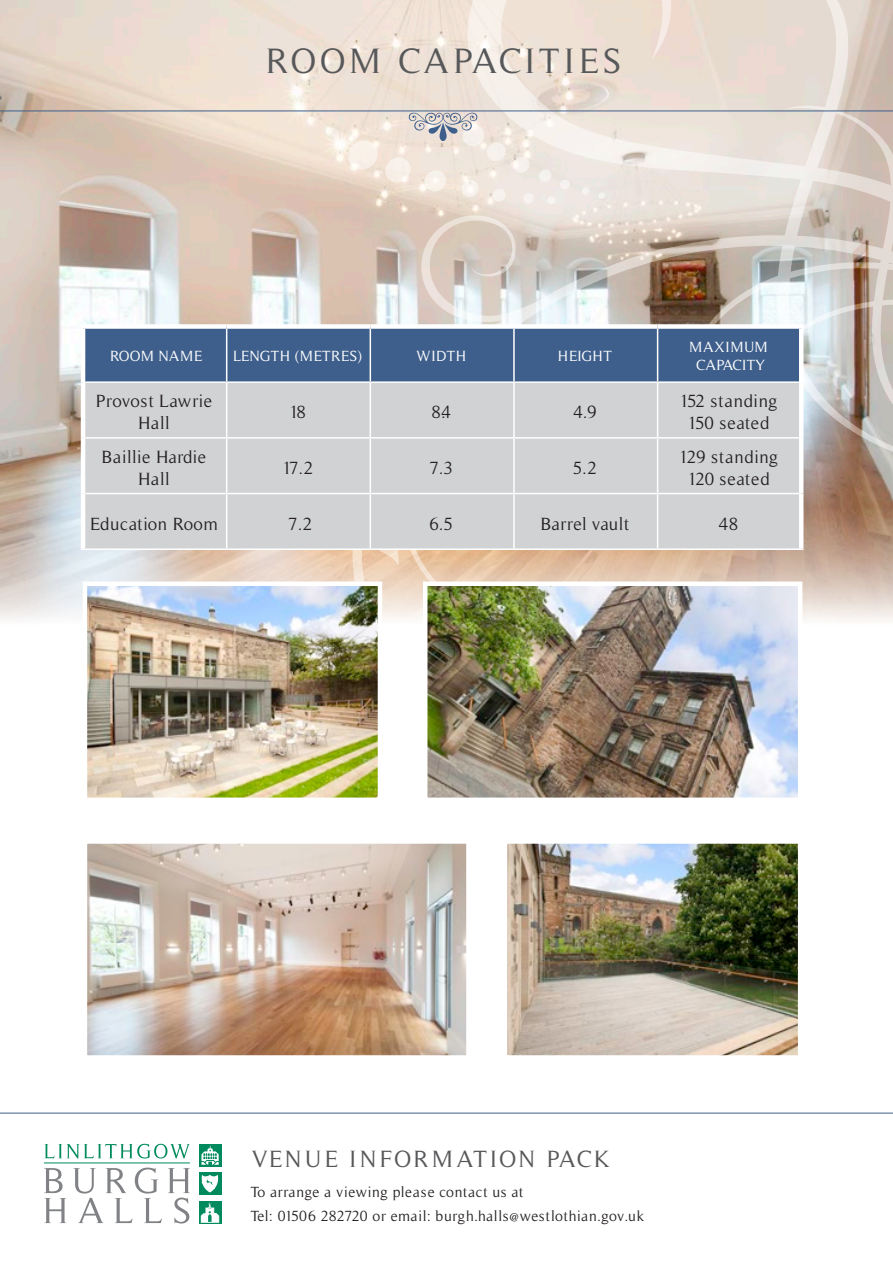
<style>
.page{position:relative;width:893px;height:1263px;background:#fff}
.page>*{position:absolute;margin:0;border:0;box-sizing:border-box;transform-origin:0 0}
.t1{font:36px "Timeless";letter-spacing:.09em;color:#57585a}
.t2{font:24px "Timeless";letter-spacing:.09em;color:#57585a}
.t3{font:18px/21.6px "Timeless";letter-spacing:.025em;color:#231f20;text-align:center}
.t4{font:15px "Timeless";letter-spacing:.035em;color:#231f20}
.t5{font:15px/18px "Timeless";letter-spacing:.01em;color:#fff;text-align:center}
</style>
<div class="page">
<svg style="left:0;top:0;width:428px;height:472px;background:#ded1c5"></svg>
<svg style="left:0;top:472px;width:893px;height:148px;background:#d6d1ce"></svg>
<svg style="left:428px;top:0;width:465px;height:96px;background:#e9dcd1"></svg>
<svg style="left:600px;top:566px;width:293px;height:50px;background:#ddc9bb"></svg>
<svg style="left:280px;top:566px;width:320px;height:54px;background:#ebd3bd"></svg>
<hr style="left:81px;top:548px;width:146px;height:2px;background:#fff">
<div style="left:81px;top:324px;width:146px;height:5px;background:#fff"></div>
<hr style="left:81px;top:329px;width:4px;height:53px;background:#fff">
<hr style="left:81px;top:382px;width:4px;height:56px;background:#fff">
<hr style="left:81px;top:438px;width:4px;height:55px;background:#fff">
<hr style="left:81px;top:493px;width:4px;height:55px;background:#fff">
<svg style="left:83px;top:96px;width:810px;height:470px;background:#c7c3c2"></svg>
<hr style="left:0;top:111px;width:893px;height:1px;background:#3e5f8c">
<img style="left:88px;top:586px;width:289px;height:211px">
<div style="left:83px;top:581px;width:299px;height:221px;border:4px solid #fff"></div>
<img style="left:428px;top:586px;width:369px;height:211px">
<div style="left:423px;top:581px;width:379px;height:221px;border:4px solid #fff"></div>
<img style="left:88px;top:844px;width:378px;height:211px">
<div style="left:83px;top:839px;width:388px;height:221px;border:4px solid #fff"></div>
<img style="left:508px;top:844px;width:289px;height:211px">
<div style="left:503px;top:839px;width:299px;height:221px;border:4px solid #fff"></div>
<svg style="left:45px;top:1144px;width:145px;height:14px"></svg>
<svg style="left:44px;top:1168px;width:22px;height:55px"></svg>
<svg style="left:73px;top:1167px;width:89px;height:56px"></svg>
<svg style="left:168px;top:1168px;width:22px;height:55px"></svg>
<hr style="left:44px;top:1162px;width:146px;height:1px;background:#008a5e">
<div style="left:199px;top:1144px;width:23px;height:22px;background:#008a5e"></div>
<div style="left:199px;top:1172px;width:23px;height:23px;background:#008a5e"></div>
<svg style="left:199px;top:1201px;width:23px;height:22px"></svg>
<svg style="left:201px;top:1175px;width:18px;height:17px"></svg>
<svg style="left:201px;top:1201px;width:18px;height:21px"></svg>
<svg style="left:201px;top:1145px;width:18px;height:20px"></svg>
<hr style="left:0;top:1113px;width:893px;height:1px;background:#3e5f8c">
<p class="t1" style="left:266px;top:41px;width:357px">ROOM CAPACITIES</p>
<p class="t5" style="left:110px;top:347px;width:94px">ROOM NAME</p>
<p class="t5" style="left:233px;top:347px;width:131px">LENGTH (METRES)</p>
<p class="t5" style="left:416px;top:347px;width:51px">WIDTH</p>
<p class="t5" style="left:558px;top:347px;width:55px">HEIGHT</p>
<p class="t5" style="left:689px;top:338px;width:80px">MAXIMUM<br>CAPACITY</p>
<p class="t3" style="left:96px;top:391px;width:118px">Provost Lawrie<br>Hall</p>
<p class="t3" style="left:289px;top:401px;width:18px">18</p>
<p class="t3" style="left:432px;top:401px;width:21px">8.4</p>
<p class="t3" style="left:573px;top:401px;width:25px">4.9</p>
<p class="t3" style="left:679px;top:391px;width:100px">152 standing</p>
<p class="t3" style="left:688px;top:412px;width:83px">150 seated</p>
<p class="t3" style="left:102px;top:446px;width:106px">Baillie Hardie<br>Hall</p>
<p class="t3" style="left:282px;top:457px;width:33px">17.2</p>
<p class="t3" style="left:429px;top:457px;width:25px">7.3</p>
<p class="t3" style="left:573px;top:457px;width:26px">5.2</p>
<p class="t3" style="left:679px;top:446px;width:101px">129 standing</p>
<p class="t3" style="left:687px;top:468px;width:84px">120 seated</p>
<p class="t3" style="left:90px;top:513px;width:129px">Education Room</p>
<p class="t3" style="left:288px;top:513px;width:26px">7.2</p>
<p class="t3" style="left:429px;top:513px;width:25px">6.5</p>
<p class="t3" style="left:540px;top:513px;width:90px">Barrel vault</p>
<p class="t3" style="left:719px;top:513px;width:21px">48</p>
<p class="t2" style="left:252px;top:1145px;width:360px">VENUE INFORMATION PACK</p>
<p class="t4" style="left:251px;top:1183px;width:274px">To arrange a viewing please contact us at</p>
<p class="t4" style="left:251px;top:1207px;width:395px">Tel: 01506 282720 or email: burgh.halls@westlothian.gov.uk</p>
</div>
